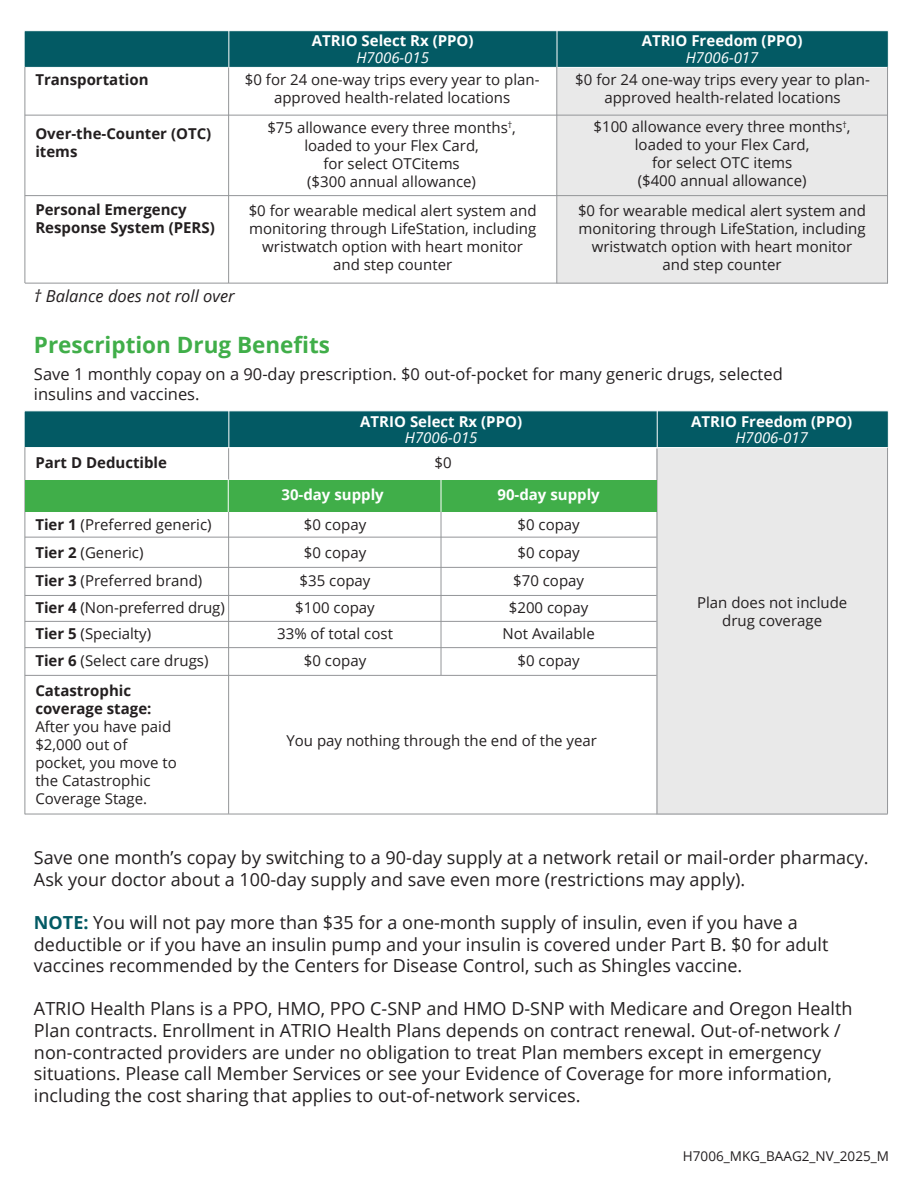
<style>
.page{position:relative;width:918px;height:1188px;background:#fff}
.page>*{position:absolute;margin:0;border:0;box-sizing:border-box;transform-origin:0 0}
.t1{font:700 22.5px "Open Sans";color:#40ae49}
.t2{font:18px/21.6px "Open Sans";color:#231f20}
.t3{font:16.5px/19.8px "Open Sans";color:#231f20}
.t4{font:italic 16.5px "Open Sans";color:#231f20}
.t5{font:15px/18px "Open Sans";color:#231f20;text-align:center}
.t6{font:700 15px/18px "Open Sans";color:#231f20}
.t7{font:700 15px "Open Sans";color:#fff}
.t8{font:italic 15px "Open Sans";color:#fff}
.t9{font:13.5px "Open Sans";color:#231f20}
.s1{font-weight:700}
.s2{font-weight:700;color:#035a64}
</style>
<div class="page">
<div style="left:557px;top:50px;width:330px;height:233px;background:#e9e9e9"></div>
<div style="left:657px;top:430px;width:230px;height:384px;background:#e9e9e9"></div>
<div style="left:24px;top:30px;width:865px;height:38px;background:#035a64;border:1px solid #fff"></div>
<div style="left:24px;top:410px;width:865px;height:38px;background:#035a64;border:1px solid #fff"></div>
<hr style="left:25px;top:67px;width:1px;height:216px;background:#939598">
<hr style="left:25px;top:447px;width:1px;height:367px;background:#939598">
<hr style="left:228px;top:30px;width:1px;height:37px;background:#fff">
<hr style="left:228px;top:405px;width:1px;height:42px;background:#fff">
<hr style="left:557px;top:30px;width:1px;height:37px;background:#fff">
<hr style="left:657px;top:410px;width:1px;height:37px;background:#fff">
<hr style="left:556px;top:67px;width:1px;height:216px;background:#939598">
<hr style="left:657px;top:449px;width:1px;height:365px;background:#939598">
<hr style="left:228px;top:68px;width:1px;height:215px;background:#939598">
<hr style="left:228px;top:448px;width:1px;height:366px;background:#939598">
<hr style="left:441px;top:508px;width:1px;height:167px;background:#939598">
<hr style="left:887px;top:67px;width:1px;height:216px;background:#939598">
<hr style="left:887px;top:448px;width:1px;height:366px;background:#939598">
<hr style="left:25px;top:115px;width:863px;height:1px;background:#939598">
<hr style="left:25px;top:675px;width:632px;height:1px;background:#939598">
<hr style="left:25px;top:537px;width:632px;height:1px;background:#939598">
<hr style="left:25px;top:567px;width:632px;height:1px;background:#939598">
<hr style="left:25px;top:595px;width:632px;height:1px;background:#939598">
<hr style="left:25px;top:621px;width:632px;height:1px;background:#939598">
<hr style="left:25px;top:647px;width:632px;height:1px;background:#939598">
<hr style="left:25px;top:195px;width:863px;height:1px;background:#939598">
<hr style="left:25px;top:283px;width:863px;height:1px;background:#939598">
<hr style="left:25px;top:814px;width:863px;height:1px;background:#939598">
<div style="left:26px;top:480px;width:631px;height:32px;background:#40ae49"></div>
<hr style="left:441px;top:479px;width:1px;height:33px;background:#fff">
<hr style="left:228px;top:479px;width:1px;height:33px;background:#fff">
<p class="t6" style="left:35px;top:70px;width:115px">Transportation</p>
<p class="t6" style="left:35px;top:125px;width:178px">Over-the-Counter (OTC)</p>
<p class="t6" style="left:35px;top:143px;width:44px">items</p>
<p class="t6" style="left:35px;top:201px;width:181px">Personal Emergency<br>Response System (PERS)</p>
<p class="t7" style="left:312px;top:30px;width:163px">ATRIO Select Rx (PPO)</p>
<p class="t8" style="left:356px;top:47px;width:74px">H7006-015</p>
<p class="t5" style="left:245px;top:70px;width:296px">$0 for 24 one-way trips every year to plan-</p>
<p class="t5" style="left:274px;top:88px;width:238px">approved health-related locations</p>
<p class="t5" style="left:267px;top:118px;width:250px">$75 allowance every three months<sup>†</sup>, loaded to your Flex Card,<br>for select OTCitems<br>($300 annual allowance)</p>
<p class="t5" style="left:249px;top:201px;width:289px">$0 for wearable medical alert system and</p>
<p class="t5" style="left:249px;top:219px;width:289px">monitoring through LifeStation, including</p>
<p class="t5" style="left:262px;top:237px;width:262px">wristwatch option with heart monitor and step counter</p>
<p class="t7" style="left:642px;top:30px;width:162px">ATRIO Freedom (PPO)</p>
<p class="t8" style="left:686px;top:47px;width:74px">H7006-017</p>
<p class="t5" style="left:575px;top:70px;width:296px">$0 for 24 one-way trips every year to plan-</p>
<p class="t5" style="left:604px;top:88px;width:238px">approved health-related locations</p>
<p class="t5" style="left:594px;top:118px;width:259px">$100 allowance every three months<sup>†</sup>, loaded to your Flex Card,<br>for select OTC items<br>($400 annual allowance)</p>
<p class="t5" style="left:578px;top:201px;width:289px">$0 for wearable medical alert system and</p>
<p class="t5" style="left:578px;top:219px;width:289px">monitoring through LifeStation, including</p>
<p class="t5" style="left:592px;top:237px;width:262px">wristwatch option with heart monitor and step counter</p>
<p class="t4" style="left:34px;top:285px;width:202px">† Balance does not roll over</p>
<p class="t1" style="left:34px;top:329px;width:298px">Prescription Drug Benefits</p>
<p class="t3" style="left:34px;top:364px;width:750px">Save 1 monthly copay on a 90-day prescription. $0 out-of-pocket for many generic drugs, selected insulins and vaccines.</p>
<p class="t6" style="left:35px;top:453px;width:133px">Part D Deductible</p>
<p class="t5" style="left:35px;top:515px;width:178px"><span class="s1">Tier 1</span> (Preferred generic)</p>
<p class="t5" style="left:35px;top:543px;width:110px"><span class="s1">Tier 2</span> (Generic)</p>
<p class="t5" style="left:35px;top:571px;width:169px"><span class="s1">Tier 3</span> (Preferred brand)</p>
<p class="t5" style="left:35px;top:599px;width:191px"><span class="s1">Tier 4</span> (Non-preferred drug)</p>
<p class="t5" style="left:35px;top:625px;width:117px"><span class="s1">Tier 5</span> (Specialty)</p>
<p class="t5" style="left:35px;top:651px;width:175px"><span class="s1">Tier 6</span> (Select care drugs)</p>
<p class="t6" style="left:35px;top:681px;width:97px">Catastrophic</p>
<p class="t6" style="left:35px;top:699px;width:118px">coverage stage:</p>
<p class="t5" style="left:35px;top:717px;width:137px">After you have paid</p>
<p class="t5" style="left:35px;top:735px;width:94px">$2,000 out of</p>
<p class="t5" style="left:35px;top:753px;width:143px">pocket, you move to</p>
<p class="t5" style="left:35px;top:771px;width:117px">the Catastrophic</p>
<p class="t5" style="left:35px;top:789px;width:113px">Coverage Stage.</p>
<p class="t7" style="left:360px;top:411px;width:163px">ATRIO Select Rx (PPO)</p>
<p class="t8" style="left:405px;top:427px;width:74px">H7006-015</p>
<p class="t5" style="left:434px;top:453px;width:19px">$0</p>
<p class="t7" style="left:281px;top:484px;width:104px">30-day supply</p>
<p class="t7" style="left:497px;top:484px;width:104px">90-day supply</p>
<p class="t5" style="left:304px;top:515px;width:64px">$0 copay</p>
<p class="t5" style="left:304px;top:543px;width:64px">$0 copay</p>
<p class="t5" style="left:300px;top:571px;width:72px">$35 copay</p>
<p class="t5" style="left:295px;top:599px;width:81px">$100 copay</p>
<p class="t5" style="left:277px;top:625px;width:117px">33% of total cost</p>
<p class="t5" style="left:304px;top:651px;width:64px">$0 copay</p>
<p class="t5" style="left:517px;top:515px;width:64px">$0 copay</p>
<p class="t5" style="left:517px;top:543px;width:64px">$0 copay</p>
<p class="t5" style="left:513px;top:571px;width:72px">$70 copay</p>
<p class="t5" style="left:509px;top:599px;width:81px">$200 copay</p>
<p class="t5" style="left:503px;top:625px;width:94px">Not Available</p>
<p class="t5" style="left:517px;top:651px;width:64px">$0 copay</p>
<p class="t5" style="left:286px;top:731px;width:312px">You pay nothing through the end of the year</p>
<p class="t7" style="left:691px;top:411px;width:162px">ATRIO Freedom (PPO)</p>
<p class="t8" style="left:735px;top:427px;width:74px">H7006-017</p>
<p class="t5" style="left:697px;top:593px;width:152px">Plan does not include</p>
<p class="t5" style="left:722px;top:611px;width:101px">drug coverage</p>
<p class="t2" style="left:34px;top:846px;width:836px">Save one month’s copay by switching to a 90-day supply at a network retail or mail-order pharmacy.<br>Ask your doctor about a 100-day supply and save even more (restrictions may apply).</p>
<p class="t2" style="left:34px;top:911px;width:796px"><span class="s2">NOTE:</span> You will not pay more than $35 for a one-month supply of insulin, even if you have a deductible or if you have an insulin pump and your insulin is covered under Part B. $0 for adult vaccines recommended by the Centers for Disease Control, such as Shingles vaccine.</p>
<p class="t2" style="left:34px;top:998px;width:820px">ATRIO Health Plans is a PPO, HMO, PPO C-SNP and HMO D-SNP with Medicare and Oregon Health Plan contracts. Enrollment in ATRIO Health Plans depends on contract renewal. Out-of-network / non-contracted providers are under no obligation to treat Plan members except in emergency situations. Please call Member Services or see your Evidence of Coverage for more information, including the cost sharing that applies to out-of-network services.</p>
<p class="t9" style="left:683px;top:1147px;width:208px">H7006_MKG_BAAG2_NV_2025_M</p>
</div>
